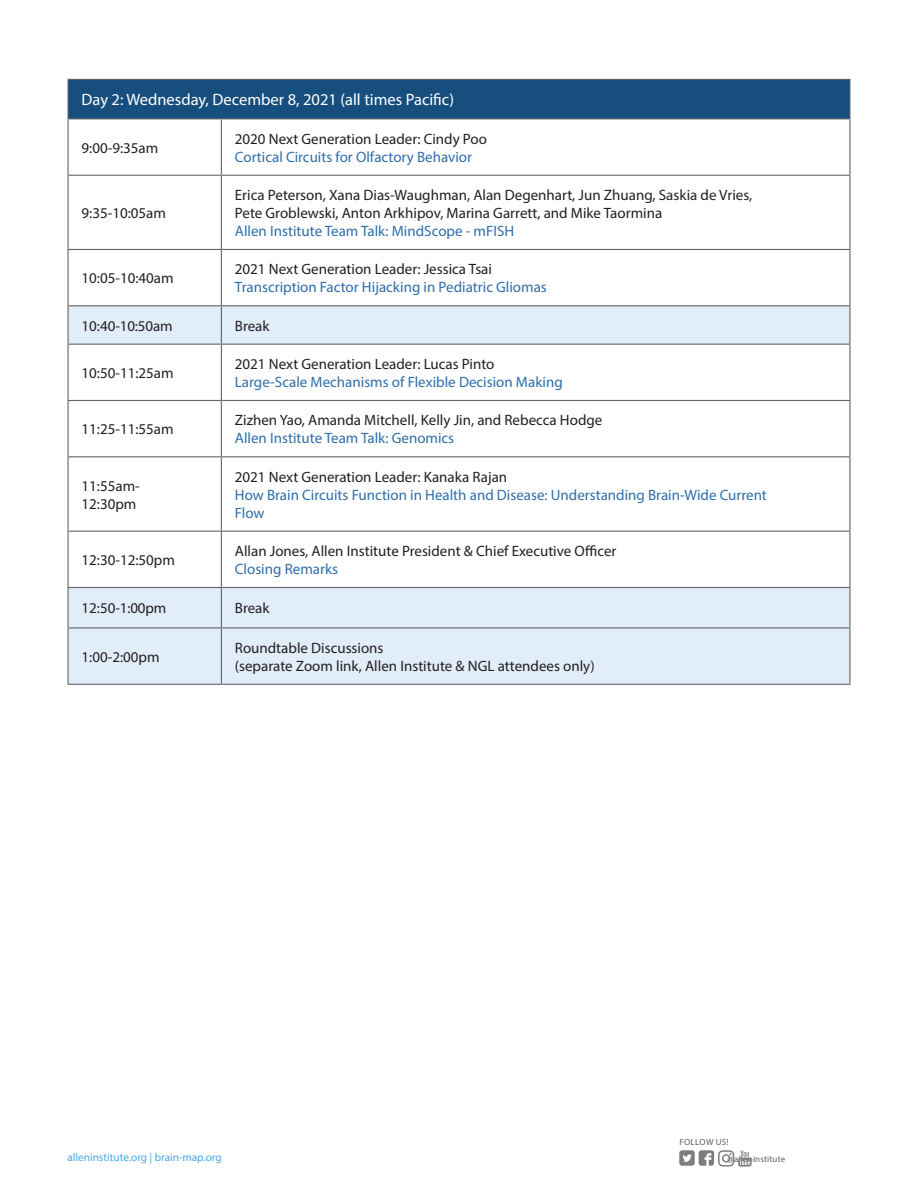
<style>
.page{position:relative;width:918px;height:1188px;background:#fff}
.page>*{position:absolute;margin:0;border:0;box-sizing:border-box;transform-origin:0 0}
.Time{font:16.5px "Myriad Pro";color:#fff}
.Time-2{font:15px/18px "Myriad Pro";color:#231f20}
.Titles{font:15px/18px "Myriad Pro";color:#2e6eaa}
.t1{font:11.25px "Myriad Pro";color:#47a8e6}
.t2{font:9px "Myriad Pro";letter-spacing:.015em;color:#5f5f62}
.s1{color:#2e6eaa}
</style>
<div class="page">
<svg style="left:679px;top:1150px;width:73px;height:17px"></svg>
<div style="left:68px;top:79px;width:782px;height:40px;background:#164f7e"></div>
<svg style="left:69px;top:306px;width:780px;height:378px"></svg>
<hr style="left:68px;top:79px;width:153px;height:1px;background:#63656a">
<hr style="left:68px;top:80px;width:1px;height:38px;background:#63656a">
<hr style="left:221px;top:79px;width:629px;height:1px;background:#63656a">
<hr style="left:849px;top:80px;width:1px;height:38px;background:#63656a">
<hr style="left:68px;top:118px;width:153px;height:1px;background:#63656a">
<hr style="left:68px;top:119px;width:1px;height:56px;background:#63656a">
<hr style="left:221px;top:118px;width:629px;height:1px;background:#63656a">
<hr style="left:221px;top:119px;width:1px;height:56px;background:#63656a">
<hr style="left:849px;top:119px;width:1px;height:56px;background:#63656a">
<hr style="left:68px;top:175px;width:153px;height:1px;background:#63656a">
<hr style="left:68px;top:176px;width:1px;height:73px;background:#63656a">
<hr style="left:221px;top:175px;width:629px;height:1px;background:#63656a">
<hr style="left:221px;top:176px;width:1px;height:73px;background:#63656a">
<hr style="left:849px;top:176px;width:1px;height:73px;background:#63656a">
<hr style="left:68px;top:249px;width:153px;height:1px;background:#63656a">
<hr style="left:68px;top:250px;width:1px;height:55px;background:#63656a">
<hr style="left:221px;top:249px;width:629px;height:1px;background:#63656a">
<hr style="left:221px;top:250px;width:1px;height:55px;background:#63656a">
<hr style="left:849px;top:250px;width:1px;height:55px;background:#63656a">
<hr style="left:68px;top:305px;width:153px;height:1px;background:#63656a">
<hr style="left:68px;top:306px;width:1px;height:38px;background:#63656a">
<hr style="left:221px;top:305px;width:629px;height:1px;background:#63656a">
<hr style="left:221px;top:306px;width:1px;height:38px;background:#63656a">
<hr style="left:849px;top:306px;width:1px;height:38px;background:#63656a">
<hr style="left:68px;top:344px;width:153px;height:1px;background:#63656a">
<hr style="left:68px;top:345px;width:1px;height:55px;background:#63656a">
<hr style="left:221px;top:344px;width:629px;height:1px;background:#63656a">
<hr style="left:221px;top:345px;width:1px;height:55px;background:#63656a">
<hr style="left:849px;top:345px;width:1px;height:55px;background:#63656a">
<hr style="left:68px;top:400px;width:153px;height:1px;background:#63656a">
<hr style="left:68px;top:401px;width:1px;height:55px;background:#63656a">
<hr style="left:221px;top:400px;width:629px;height:1px;background:#63656a">
<hr style="left:221px;top:401px;width:1px;height:55px;background:#63656a">
<hr style="left:849px;top:401px;width:1px;height:55px;background:#63656a">
<hr style="left:68px;top:456px;width:153px;height:1px;background:#63656a">
<hr style="left:68px;top:457px;width:1px;height:74px;background:#63656a">
<hr style="left:221px;top:456px;width:629px;height:1px;background:#63656a">
<hr style="left:221px;top:457px;width:1px;height:74px;background:#63656a">
<hr style="left:849px;top:457px;width:1px;height:74px;background:#63656a">
<hr style="left:68px;top:531px;width:153px;height:1px;background:#63656a">
<hr style="left:68px;top:532px;width:1px;height:55px;background:#63656a">
<hr style="left:221px;top:531px;width:629px;height:1px;background:#63656a">
<hr style="left:221px;top:532px;width:1px;height:55px;background:#63656a">
<hr style="left:849px;top:532px;width:1px;height:55px;background:#63656a">
<hr style="left:68px;top:587px;width:153px;height:1px;background:#63656a">
<hr style="left:68px;top:588px;width:1px;height:39px;background:#63656a">
<hr style="left:221px;top:587px;width:629px;height:1px;background:#63656a">
<hr style="left:221px;top:588px;width:1px;height:39px;background:#63656a">
<hr style="left:849px;top:588px;width:1px;height:39px;background:#63656a">
<hr style="left:68px;top:627px;width:153px;height:1px;background:#63656a">
<hr style="left:68px;top:628px;width:1px;height:56px;background:#63656a">
<hr style="left:221px;top:627px;width:629px;height:1px;background:#63656a">
<hr style="left:221px;top:628px;width:1px;height:56px;background:#63656a">
<hr style="left:849px;top:628px;width:1px;height:56px;background:#63656a">
<hr style="left:68px;top:684px;width:153px;height:1px;background:#63656a">
<hr style="left:221px;top:684px;width:629px;height:1px;background:#63656a">
<p class="Time" style="left:82px;top:90px;width:374px">Day 2: Wednesday, December 8, 2021 (all times Pacific)</p>
<p class="Time-2" style="left:82px;top:138px;width:78px">9:00-9:35am</p>
<p class="Time-2" style="left:235px;top:129px;width:254px">2020 Next Generation Leader: Cindy Poo</p>
<p class="Titles" style="left:235px;top:147px;width:239px">Cortical Circuits for Olfactory Behavior</p>
<p class="Time-2" style="left:82px;top:204px;width:86px">9:35-10:05am</p>
<p class="Time-2" style="left:82px;top:269px;width:94px">10:05-10:40am</p>
<p class="Time-2" style="left:235px;top:186px;width:519px">Erica Peterson, Xana Dias-Waughman, Alan Degenhart, Jun Zhuang, Saskia de Vries,<br>Pete Groblewski, Anton Arkhipov, Marina Garrett, and Mike Taormina<br><span class="s1">Allen Institute Team Talk: MindScope - mFISH</span></p>
<p class="Time-2" style="left:235px;top:260px;width:259px">2021 Next Generation Leader: Jessica Tsai</p>
<p class="Titles" style="left:235px;top:278px;width:314px">Transcription Factor Hijacking in Pediatric Gliomas</p>
<p class="Time-2" style="left:82px;top:316px;width:93px">10:40-10:50am</p>
<p class="Time-2" style="left:235px;top:316px;width:36px">Break</p>
<p class="Time-2" style="left:82px;top:364px;width:94px">10:50-11:25am</p>
<p class="Time-2" style="left:235px;top:355px;width:261px">2021 Next Generation Leader: Lucas Pinto</p>
<p class="Titles" style="left:235px;top:373px;width:329px">Large-Scale Mechanisms of Flexible Decision Making</p>
<p class="Time-2" style="left:82px;top:420px;width:94px">11:25-11:55am</p>
<p class="Time-2" style="left:235px;top:411px;width:369px">Zizhen Yao, Amanda Mitchell, Kelly Jin, and Rebecca Hodge<br><span class="s1">Allen Institute Team Talk: Genomics</span></p>
<p class="Time-2" style="left:82px;top:476px;width:60px">11:55am-<br>12:30pm</p>
<p class="Time-2" style="left:235px;top:467px;width:274px">2021 Next Generation Leader: Kanaka Rajan</p>
<p class="Titles" style="left:235px;top:485px;width:534px">How Brain Circuits Function in Health and Disease: Understanding Brain-Wide Current<br>Flow</p>
<p class="Time-2" style="left:82px;top:551px;width:95px">12:30-12:50pm</p>
<p class="Time-2" style="left:235px;top:542px;width:383px">Allan Jones, Allen Institute President &amp; Chief Executive Officer</p>
<p class="Titles" style="left:235px;top:560px;width:105px">Closing Remarks</p>
<p class="Time-2" style="left:82px;top:599px;width:86px">12:50-1:00pm</p>
<p class="Time-2" style="left:235px;top:599px;width:36px">Break</p>
<p class="Time-2" style="left:82px;top:648px;width:80px">1:00-2:00pm</p>
<p class="Time-2" style="left:235px;top:639px;width:361px">Roundtable Discussions<br>(separate Zoom link, Allen Institute &amp; NGL attendees only)</p>
<p class="t1" style="left:68px;top:1150px;width:156px">alleninstitute.org | brain-map.org</p>
<p class="t2" style="left:679px;top:1137px;width:51px">FOLLOW US!</p>
<p class="t2" style="left:727px;top:1153px;width:59px">@alleninstitute</p>
</div>
